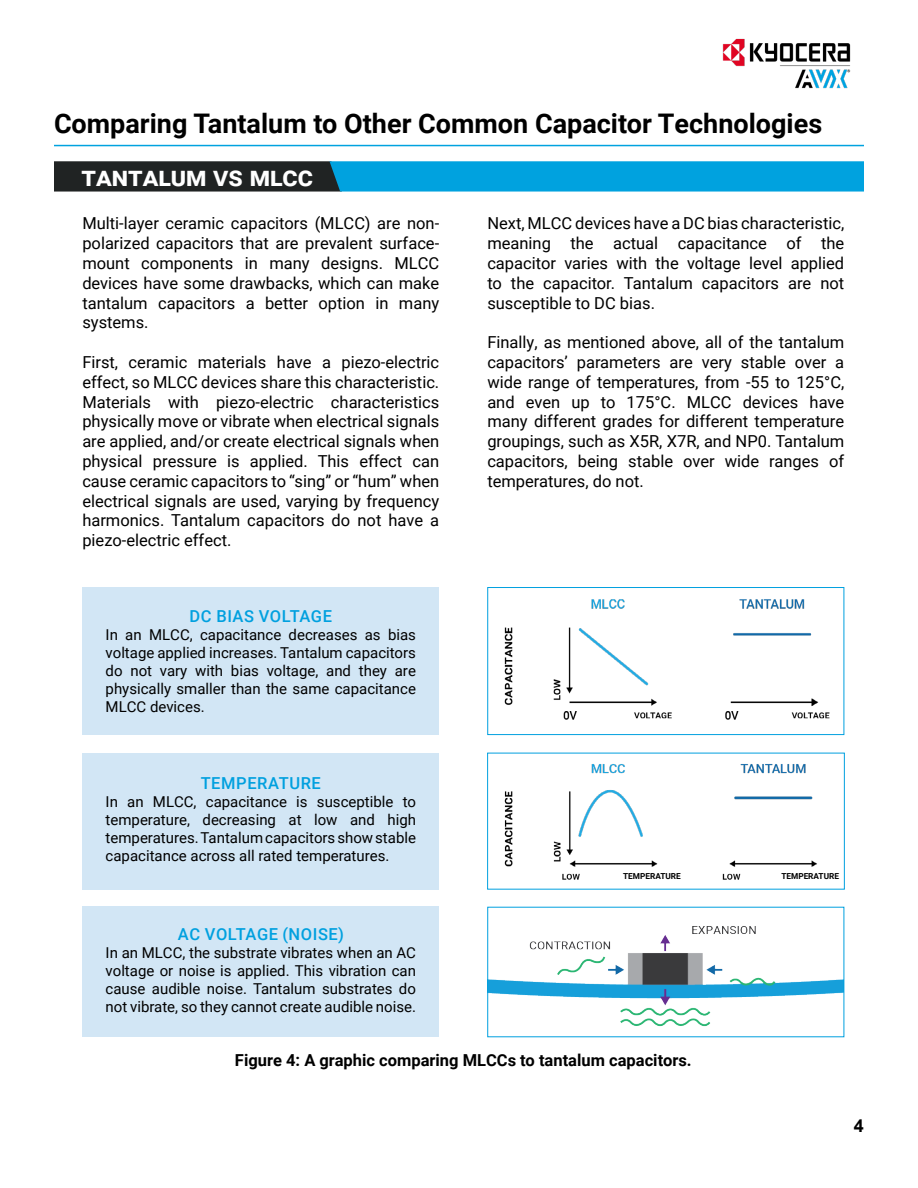
<style>
.page{position:relative;width:918px;height:1188px;background:#fff}
.page>*{position:absolute;margin:0;border:0;box-sizing:border-box;transform-origin:0 0}
.t1{font:700 27px "Roboto";color:#000}
.t2{font:700 27px "Roboto";letter-spacing:.025em;color:#fff}
.t3{font:700 18px "Arial";color:#000}
.t4{font:16.5px/19.8px "Roboto";color:#000;text-align:justify}
.t5{font:700 16.5px "Roboto";color:#000}
.t6{font:500 16.5px "Roboto";letter-spacing:.035em;color:#00a0df}
.t7{font:15px/18px "Roboto";color:#000;text-align:justify}
.t8{font:700 8.25px "Roboto";color:#000}
</style>
<div class="page">
<img style="left:722px;top:38px;width:129px;height:51px">
<svg style="left:54px;top:161px;width:810px;height:31px;background:#11789f"></svg>
<hr style="left:54px;top:145px;width:810px;height:1px;background:#00a2df">
<img style="left:504px;top:764px;width:313px;height:116px">
<img style="left:504px;top:599px;width:326px;height:121px">
<div style="left:487px;top:587px;width:357px;height:148px;border:1px solid #00a0df"></div>
<div style="left:82px;top:587px;width:357px;height:148px;background:#d2e6f5"></div>
<div style="left:82px;top:753px;width:357px;height:137px;background:#d2e6f5"></div>
<div style="left:82px;top:907px;width:357px;height:130px;background:#d2e6f5"></div>
<img style="left:489px;top:926px;width:353px;height:101px">
<div style="left:623px;top:871px;width:60px;height:14px;background:#fff"></div>
<div style="left:781px;top:871px;width:61px;height:14px;background:#fff"></div>
<h1 class="t1" style="left:54px;top:104px;width:770px">Comparing Tantalum to Other Common Capacitor Technologies</h1>
<h1 class="t2" style="left:81px;top:157px;width:233px">tantalum vs mlcc</h1>
<p class="t4" style="left:82px;top:213px;width:358px">Multi-layer ceramic capacitors (MLCC) are non&shy;polarized capacitors that are prevalent surface&shy;mount components in many designs. MLCC devices have some drawbacks, which can make tantalum capacitors a better option in many systems.</p>
<p class="t4" style="left:82px;top:352px;width:358px">First, ceramic materials have a piezo-electric effect, so MLCC devices share this characteristic.<br>Materials with piezo-electric characteristics physically move or vibrate when electrical signals are applied, and/or create electrical signals when physical pressure is applied. This effect can cause ceramic capacitors to “sing” or “hum” when electrical signals are used, varying by frequency harmonics. Tantalum capacitors do not have a piezo-electric effect.</p>
<p class="t6" style="left:190px;top:604px;width:144px">DC BIAS VOLTAGE</p>
<p class="t7" style="left:106px;top:625px;width:312px">In an MLCC, capacitance decreases as bias voltage applied increases. Tantalum capacitors do not vary with bias voltage, and they are physically smaller than the same capacitance MLCC devices.</p>
<p class="t4" style="left:487px;top:213px;width:358px">Next, MLCC devices have a DC bias characteristic, meaning the actual capacitance of the capacitor varies with the voltage level applied to the capacitor. Tantalum capacitors are not susceptible to DC bias.</p>
<p class="t4" style="left:487px;top:332px;width:358px">Finally, as mentioned above, all of the tantalum capacitors’ parameters are very stable over a wide range of temperatures, from -55 to 125°C, and even up to 175°C. MLCC devices have many different grades for different temperature groupings, such as X5R, X7R, and NP0. Tantalum capacitors, being stable over wide ranges of temperatures, do not.</p>
<p class="t6" style="left:201px;top:772px;width:122px">TEMPERATURE</p>
<p class="t7" style="left:106px;top:792px;width:312px">In an MLCC, capacitance is susceptible to temperature, decreasing at low and high temperatures. Tantalum capacitors show stable capacitance across all rated temperatures.</p>
<p class="t6" style="left:178px;top:923px;width:168px">AC VOLTAGE (NOISE)</p>
<p class="t7" style="left:106px;top:943px;width:312px">In an MLCC, the substrate vibrates when an AC voltage or noise is applied. This vibration can cause audible noise. Tantalum substrates do not vibrate, so they cannot create audible noise.</p>
<p class="t8" style="left:623px;top:871px;width:59px">TEMPERATURE</p>
<p class="t8" style="left:781px;top:871px;width:59px">TEMPERATURE</p>
<p class="t5" style="left:235px;top:1049px;width:458px">Figure 4: A graphic comparing MLCCs to tantalum capacitors.</p>
<p class="t3" style="left:854px;top:1113px;width:12px">4</p>
</div>
